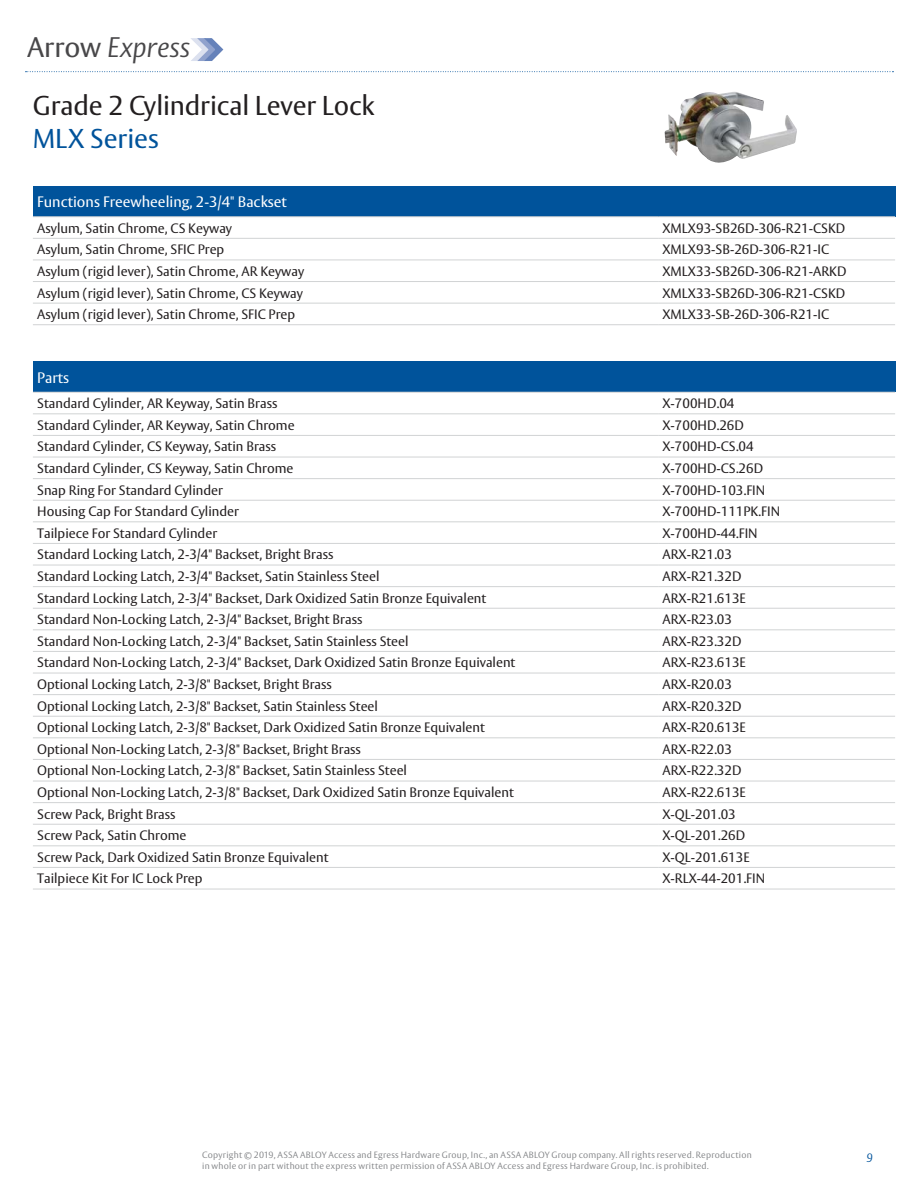
<style>
.page{position:relative;width:918px;height:1188px;background:#fff}
.page>*{position:absolute;margin:0;border:0;box-sizing:border-box;transform-origin:0 0}
.t1{font:italic 300 28.05px "ASSA Vesta";color:#484749}
.t2{font:27px "ASSA Vesta";letter-spacing:-.005em;color:#231f20}
.t3{font:27px "ASSA Vesta";color:#00539b}
.t4{font:15px "ASSA Vesta";color:#fff}
.t5{font:13.5px "ASSA Vesta";color:#231f20}
.t6{font:italic 300 12px "ASSA Vesta";color:#00539b}
.t7{font:300 9px/10.8px "ASSA Vesta";letter-spacing:.025em;color:#808285}
.s1{font-weight:400;font-style:normal}
</style>
<div class="page">
<svg style="left:26px;top:71px;width:867px;height:1px"></svg>
<svg style="left:191px;top:38px;width:33px;height:23px"></svg>
<div style="left:33px;top:186px;width:862px;height:31px;background:#00539b"></div>
<hr style="left:33px;top:216px;width:625px;height:1px;background:#d1d3d4">
<hr style="left:658px;top:216px;width:237px;height:1px;background:#d1d3d4">
<hr style="left:33px;top:238px;width:625px;height:1px;background:#d1d3d4">
<hr style="left:658px;top:238px;width:237px;height:1px;background:#d1d3d4">
<hr style="left:33px;top:260px;width:625px;height:1px;background:#d1d3d4">
<hr style="left:658px;top:260px;width:237px;height:1px;background:#d1d3d4">
<hr style="left:33px;top:281px;width:625px;height:1px;background:#d1d3d4">
<hr style="left:658px;top:281px;width:237px;height:1px;background:#d1d3d4">
<hr style="left:33px;top:303px;width:625px;height:1px;background:#d1d3d4">
<hr style="left:658px;top:303px;width:237px;height:1px;background:#d1d3d4">
<hr style="left:33px;top:324px;width:625px;height:1px;background:#d1d3d4">
<hr style="left:658px;top:324px;width:237px;height:1px;background:#d1d3d4">
<div style="left:33px;top:362px;width:862px;height:30px;background:#00539b"></div>
<hr style="left:33px;top:392px;width:625px;height:1px;background:#d1d3d4">
<hr style="left:658px;top:392px;width:237px;height:1px;background:#d1d3d4">
<hr style="left:33px;top:413px;width:625px;height:1px;background:#d1d3d4">
<hr style="left:658px;top:413px;width:237px;height:1px;background:#d1d3d4">
<hr style="left:33px;top:435px;width:625px;height:1px;background:#d1d3d4">
<hr style="left:658px;top:435px;width:237px;height:1px;background:#d1d3d4">
<hr style="left:33px;top:457px;width:625px;height:1px;background:#d1d3d4">
<hr style="left:658px;top:457px;width:237px;height:1px;background:#d1d3d4">
<hr style="left:33px;top:478px;width:625px;height:1px;background:#d1d3d4">
<hr style="left:658px;top:478px;width:237px;height:1px;background:#d1d3d4">
<hr style="left:33px;top:500px;width:625px;height:1px;background:#d1d3d4">
<hr style="left:658px;top:500px;width:237px;height:1px;background:#d1d3d4">
<hr style="left:33px;top:521px;width:625px;height:1px;background:#d1d3d4">
<hr style="left:658px;top:521px;width:237px;height:1px;background:#d1d3d4">
<hr style="left:33px;top:543px;width:625px;height:1px;background:#d1d3d4">
<hr style="left:658px;top:543px;width:237px;height:1px;background:#d1d3d4">
<hr style="left:33px;top:565px;width:625px;height:1px;background:#d1d3d4">
<hr style="left:658px;top:565px;width:237px;height:1px;background:#d1d3d4">
<hr style="left:33px;top:586px;width:625px;height:1px;background:#d1d3d4">
<hr style="left:658px;top:586px;width:237px;height:1px;background:#d1d3d4">
<hr style="left:33px;top:608px;width:625px;height:1px;background:#d1d3d4">
<hr style="left:658px;top:608px;width:237px;height:1px;background:#d1d3d4">
<hr style="left:33px;top:629px;width:625px;height:1px;background:#d1d3d4">
<hr style="left:658px;top:629px;width:237px;height:1px;background:#d1d3d4">
<hr style="left:33px;top:651px;width:625px;height:1px;background:#d1d3d4">
<hr style="left:658px;top:651px;width:237px;height:1px;background:#d1d3d4">
<hr style="left:33px;top:673px;width:625px;height:1px;background:#d1d3d4">
<hr style="left:658px;top:673px;width:237px;height:1px;background:#d1d3d4">
<hr style="left:33px;top:694px;width:625px;height:1px;background:#d1d3d4">
<hr style="left:658px;top:694px;width:237px;height:1px;background:#d1d3d4">
<hr style="left:33px;top:716px;width:625px;height:1px;background:#d1d3d4">
<hr style="left:658px;top:716px;width:237px;height:1px;background:#d1d3d4">
<hr style="left:33px;top:737px;width:625px;height:1px;background:#d1d3d4">
<hr style="left:658px;top:737px;width:237px;height:1px;background:#d1d3d4">
<hr style="left:33px;top:759px;width:625px;height:1px;background:#d1d3d4">
<hr style="left:658px;top:759px;width:237px;height:1px;background:#d1d3d4">
<hr style="left:33px;top:781px;width:625px;height:1px;background:#d1d3d4">
<hr style="left:658px;top:781px;width:237px;height:1px;background:#d1d3d4">
<hr style="left:33px;top:802px;width:625px;height:1px;background:#d1d3d4">
<hr style="left:658px;top:802px;width:237px;height:1px;background:#d1d3d4">
<hr style="left:33px;top:824px;width:625px;height:1px;background:#d1d3d4">
<hr style="left:658px;top:824px;width:237px;height:1px;background:#d1d3d4">
<hr style="left:33px;top:845px;width:625px;height:1px;background:#d1d3d4">
<hr style="left:658px;top:845px;width:237px;height:1px;background:#d1d3d4">
<hr style="left:33px;top:867px;width:625px;height:1px;background:#d1d3d4">
<hr style="left:658px;top:867px;width:237px;height:1px;background:#d1d3d4">
<hr style="left:33px;top:889px;width:625px;height:1px;background:#d1d3d4">
<hr style="left:658px;top:889px;width:237px;height:1px;background:#d1d3d4">
<img style="left:665px;top:92px;width:132px;height:71px">
<h1 class="t1" style="left:27px;top:30px;width:165px"><span class="s1">Arrow</span> Express</h1>
<h2 class="t2" style="left:33px;top:94px;width:343px">Grade 2 Cylindrical Lever Lock</h2>
<h2 class="t3" style="left:33px;top:127px;width:127px">MLX Series</h2>
<p class="t4" style="left:37px;top:196px;width:251px">Functions Freewheeling, 2-3/4" Backset</p>
<p class="t5" style="left:37px;top:222px;width:196px">Asylum, Satin Chrome, CS Keyway</p>
<p class="t5" style="left:662px;top:222px;width:184px">XMLX93-SB26D-306-R21-CSKD</p>
<p class="t5" style="left:37px;top:244px;width:189px">Asylum, Satin Chrome, SFIC Prep</p>
<p class="t5" style="left:662px;top:244px;width:168px">XMLX93-SB-26D-306-R21-IC</p>
<p class="t5" style="left:37px;top:265px;width:268px">Asylum (rigid lever), Satin Chrome, AR Keyway</p>
<p class="t5" style="left:662px;top:265px;width:186px">XMLX33-SB26D-306-R21-ARKD</p>
<p class="t5" style="left:37px;top:287px;width:267px">Asylum (rigid lever), Satin Chrome, CS Keyway</p>
<p class="t5" style="left:662px;top:287px;width:184px">XMLX33-SB26D-306-R21-CSKD</p>
<p class="t5" style="left:37px;top:309px;width:260px">Asylum (rigid lever), Satin Chrome, SFIC Prep</p>
<p class="t5" style="left:662px;top:309px;width:168px">XMLX33-SB-26D-306-R21-IC</p>
<p class="t4" style="left:37px;top:371px;width:33px">Parts</p>
<p class="t5" style="left:37px;top:398px;width:242px">Standard Cylinder, AR Keyway, Satin Brass</p>
<p class="t5" style="left:662px;top:398px;width:74px">X-700HD.04</p>
<p class="t5" style="left:37px;top:419px;width:259px">Standard Cylinder, AR Keyway, Satin Chrome</p>
<p class="t5" style="left:662px;top:419px;width:83px">X-700HD.26D</p>
<p class="t5" style="left:37px;top:441px;width:241px">Standard Cylinder, CS Keyway, Satin Brass</p>
<p class="t5" style="left:662px;top:441px;width:93px">X-700HD-CS.04</p>
<p class="t5" style="left:37px;top:463px;width:258px">Standard Cylinder, CS Keyway, Satin Chrome</p>
<p class="t5" style="left:662px;top:463px;width:102px">X-700HD-CS.26D</p>
<p class="t5" style="left:37px;top:484px;width:187px">Snap Ring For Standard Cylinder</p>
<p class="t5" style="left:662px;top:484px;width:104px">X-700HD-103.FIN</p>
<p class="t5" style="left:37px;top:506px;width:203px">Housing Cap For Standard Cylinder</p>
<p class="t5" style="left:662px;top:506px;width:119px">X-700HD-111PK.FIN</p>
<p class="t5" style="left:37px;top:527px;width:181px">Tailpiece For Standard Cylinder</p>
<p class="t5" style="left:662px;top:527px;width:97px">X-700HD-44.FIN</p>
<p class="t5" style="left:37px;top:549px;width:298px">Standard Locking Latch, 2-3/4" Backset, Bright Brass</p>
<p class="t5" style="left:662px;top:549px;width:71px">ARX-R21.03</p>
<p class="t5" style="left:37px;top:571px;width:344px">Standard Locking Latch, 2-3/4" Backset, Satin Stainless Steel</p>
<p class="t5" style="left:662px;top:571px;width:81px">ARX-R21.32D</p>
<p class="t5" style="left:37px;top:592px;width:451px">Standard Locking Latch, 2-3/4" Backset, Dark Oxidized Satin Bronze Equivalent</p>
<p class="t5" style="left:662px;top:592px;width:85px">ARX-R21.613E</p>
<p class="t5" style="left:37px;top:614px;width:327px">Standard Non-Locking Latch, 2-3/4" Backset, Bright Brass</p>
<p class="t5" style="left:662px;top:614px;width:71px">ARX-R23.03</p>
<p class="t5" style="left:37px;top:635px;width:373px">Standard Non-Locking Latch, 2-3/4" Backset, Satin Stainless Steel</p>
<p class="t5" style="left:662px;top:635px;width:81px">ARX-R23.32D</p>
<p class="t5" style="left:37px;top:657px;width:480px">Standard Non-Locking Latch, 2-3/4" Backset, Dark Oxidized Satin Bronze Equivalent</p>
<p class="t5" style="left:662px;top:657px;width:85px">ARX-R23.613E</p>
<p class="t5" style="left:37px;top:679px;width:296px">Optional Locking Latch, 2-3/8" Backset, Bright Brass</p>
<p class="t5" style="left:662px;top:679px;width:71px">ARX-R20.03</p>
<p class="t5" style="left:37px;top:700px;width:342px">Optional Locking Latch, 2-3/8" Backset, Satin Stainless Steel</p>
<p class="t5" style="left:662px;top:700px;width:81px">ARX-R20.32D</p>
<p class="t5" style="left:37px;top:722px;width:449px">Optional Locking Latch, 2-3/8" Backset, Dark Oxidized Satin Bronze Equivalent</p>
<p class="t5" style="left:662px;top:722px;width:85px">ARX-R20.613E</p>
<p class="t5" style="left:37px;top:743px;width:325px">Optional Non-Locking Latch, 2-3/8" Backset, Bright Brass</p>
<p class="t5" style="left:662px;top:743px;width:71px">ARX-R22.03</p>
<p class="t5" style="left:37px;top:765px;width:371px">Optional Non-Locking Latch, 2-3/8" Backset, Satin Stainless Steel</p>
<p class="t5" style="left:662px;top:765px;width:81px">ARX-R22.32D</p>
<p class="t5" style="left:37px;top:787px;width:478px">Optional Non-Locking Latch, 2-3/8" Backset, Dark Oxidized Satin Bronze Equivalent</p>
<p class="t5" style="left:662px;top:787px;width:85px">ARX-R22.613E</p>
<p class="t5" style="left:37px;top:808px;width:140px">Screw Pack, Bright Brass</p>
<p class="t5" style="left:662px;top:808px;width:75px">X-QL-201.03</p>
<p class="t5" style="left:37px;top:830px;width:151px">Screw Pack, Satin Chrome</p>
<p class="t5" style="left:662px;top:830px;width:84px">X-QL-201.26D</p>
<p class="t5" style="left:37px;top:851px;width:293px">Screw Pack, Dark Oxidized Satin Bronze Equivalent</p>
<p class="t5" style="left:662px;top:851px;width:89px">X-QL-201.613E</p>
<p class="t5" style="left:37px;top:873px;width:167px">Tailpiece Kit For IC Lock Prep</p>
<p class="t5" style="left:662px;top:873px;width:104px">X-RLX-44-201.FIN</p>
<p class="t7" style="left:202px;top:1150px;width:551px">Copyright © 2019, ASSA ABLOY Access and Egress Hardware Group, Inc., an ASSA ABLOY Group company. All rights reserved. Reproduction in whole or in part without the express written permission of ASSA ABLOY Access and Egress Hardware Group, Inc. is prohibited.</p>
<p class="t6" style="left:866px;top:1151px;width:8px">9</p>
</div>
